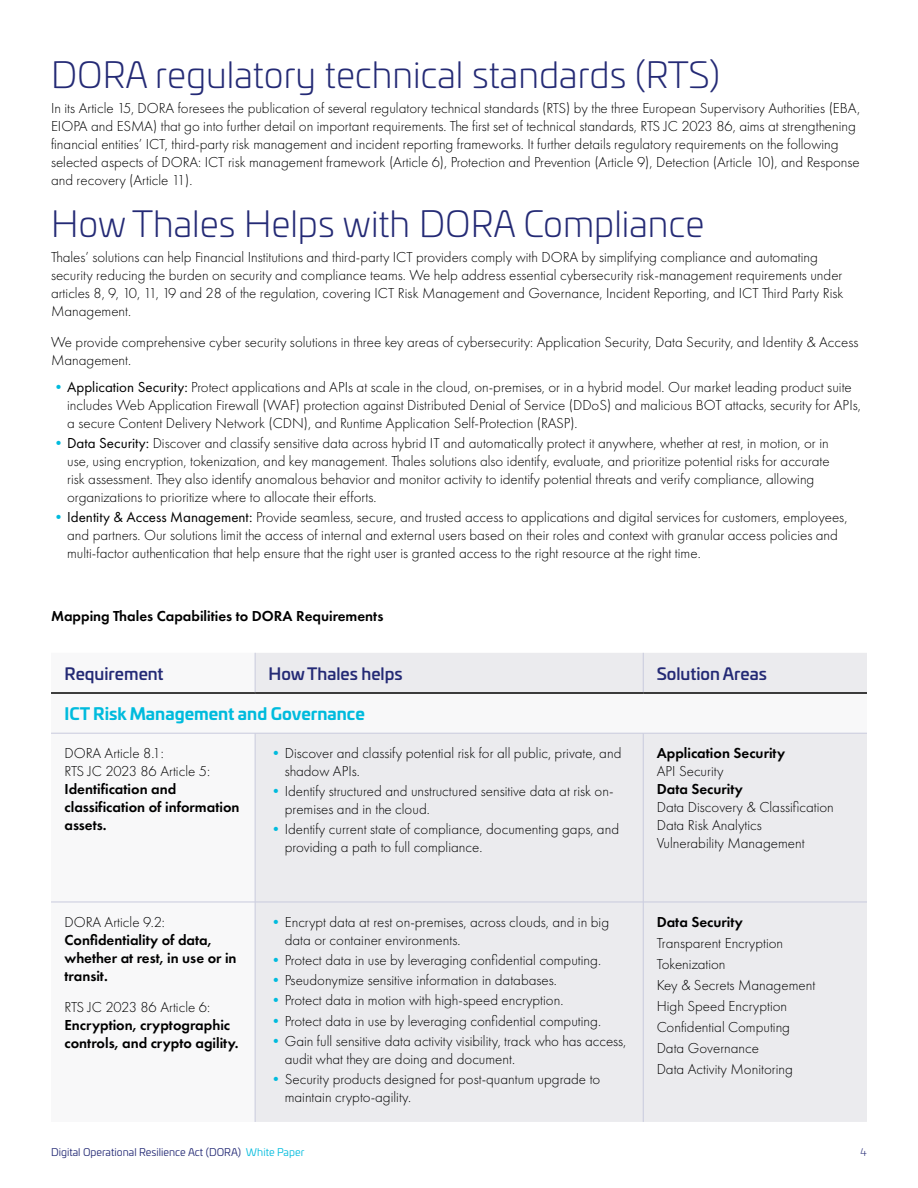
<style>
.page{position:relative;width:918px;height:1188px;background:#fff}
.page>*{position:absolute;margin:0;border:0;box-sizing:border-box;transform-origin:0 0}
.t1{font:300 36px "Univia Pro";color:#242a75}
.t2{font:500 16.5px "Univia Pro";color:#242a75}
.t3{font:700 16.5px "Univia Pro";color:#0bd}
.t4{font:300 15px/18px "Futura PT";color:#000}
.t5{font:600 15px/18px "Futura PT";color:#000}
.t6{font:10.5px "Univia Pro";color:#242a75}
.t7{font:300 10.5px "Univia Pro";color:#242a75}
.s1{font-weight:400;color:#0bd}
.s2{font-weight:400}
.s3{color:#0bd}
</style>
<div class="page">
<svg style="left:255px;top:653px;width:612px;height:469px;background:#ececee"></svg>
<hr style="left:51px;top:692px;width:204px;height:2px;background:#000">
<hr style="left:51px;top:733px;width:204px;height:1px;background:#c8cadd">
<hr style="left:255px;top:733px;width:388px;height:1px;background:#c8cadd">
<hr style="left:643px;top:733px;width:224px;height:1px;background:#c8cadd">
<hr style="left:51px;top:902px;width:204px;height:1px;background:#c8cadd">
<hr style="left:255px;top:902px;width:388px;height:1px;background:#c8cadd">
<hr style="left:643px;top:902px;width:224px;height:1px;background:#c8cadd">
<hr style="left:255px;top:653px;width:1px;height:39px;background:#c8cadd">
<hr style="left:643px;top:653px;width:1px;height:39px;background:#c8cadd">
<hr style="left:255px;top:733px;width:1px;height:169px;background:#c8cadd">
<hr style="left:643px;top:733px;width:1px;height:169px;background:#c8cadd">
<hr style="left:255px;top:902px;width:1px;height:220px;background:#c8cadd">
<hr style="left:643px;top:902px;width:1px;height:220px;background:#c8cadd">
<hr style="left:255px;top:692px;width:388px;height:2px;background:#000">
<hr style="left:643px;top:692px;width:224px;height:2px;background:#000">
<h1 class="t1" style="left:51px;top:50px;width:671px">DORA regulatory technical standards (RTS)</h1>
<p class="t4" style="left:51px;top:99px;width:811px">In its Article 15, DORA foresees the publication of several regulatory technical standards (RTS) by the three European Supervisory Authorities (EBA, EIOPA and ESMA) that go into further detail on important requirements. The first set of technical standards, RTS JC 2023 86, aims at strengthening financial entities’ ICT, third-party risk management and incident reporting frameworks. It further details regulatory requirements on the following selected aspects of DORA: ICT risk management framework (Article 6), Protection and Prevention (Article 9), Detection (Article 10), and Response and recovery (Article 11).</p>
<h1 class="t1" style="left:51px;top:198px;width:655px">How Thales Helps with DORA Compliance</h1>
<p class="t4" style="left:51px;top:248px;width:794px">Thales’ solutions can help Financial Institutions and third-party ICT providers comply with DORA by simplifying compliance and automating security reducing the burden on security and compliance teams. We help address essential cybersecurity risk-management requirements under articles 8, 9, 10, 11, 19 and 28 of the regulation, covering ICT Risk Management and Governance, Incident Reporting, and ICT Third Party Risk Management.</p>
<p class="t4" style="left:51px;top:333px;width:809px">We provide comprehensive cyber security solutions in three key areas of cybersecurity: Application Security, Data Security, and Identity &amp; Access<br>Management.</p>
<p class="t4" style="left:67px;top:378px;width:795px;text-indent:-16px"><span class="s1">•</span><span class="s2">Application Security:</span> Protect applications and APIs at scale in the cloud, on-premises, or in a hybrid model. Our market leading product suite includes Web Application Firewall (WAF) protection against Distributed Denial of Service (DDoS) and malicious BOT attacks, security for APIs, a secure Content Delivery Network (CDN), and Runtime Application Self-Protection (RASP).</p>
<p class="t4" style="left:67px;top:434px;width:764px;text-indent:-16px"><span class="s1">•</span><span class="s2">Data Security:</span> Discover and classify sensitive data across hybrid IT and automatically protect it anywhere, whether at rest, in motion, or in use, using encryption, tokenization, and key management. Thales solutions also identify, evaluate, and prioritize potential risks for accurate risk assessment. They also identify anomalous behavior and monitor activity to identify potential threats and verify compliance, allowing organizations to prioritize where to allocate their efforts.</p>
<p class="t4" style="left:67px;top:508px;width:782px;text-indent:-16px"><span class="s1">•</span><span class="s2">Identity &amp; Access Management:</span> Provide seamless, secure, and trusted access to applications and digital services for customers, employees, and partners. Our solutions limit the access of internal and external users based on their roles and context with granular access policies and multi-factor authentication that help ensure that the right user is granted access to the right resource at the right time.</p>
<p class="t5" style="left:51px;top:607px;width:334px">Mapping Thales Capabilities to DORA Requirements</p>
<p class="t2" style="left:65px;top:661px;width:101px">Requirement</p>
<p class="t2" style="left:269px;top:661px;width:136px">How Thales helps</p>
<p class="t2" style="left:657px;top:661px;width:112px">Solution Areas</p>
<p class="t3" style="left:65px;top:700px;width:302px">ICT Risk Management and Governance</p>
<p class="t4" style="left:65px;top:744px;width:147px">DORA Article 8.1:<br>RTS JC 2023 86 Article 5:</p>
<p class="t5" style="left:65px;top:780px;width:177px">Identification and classification of information assets.</p>
<p class="t4" style="left:285px;top:744px;width:338px;text-indent:-16px"><span class="s1">•</span>Discover and classify potential risk for all public, private, and shadow APIs.</p>
<p class="t4" style="left:285px;top:782px;width:330px;text-indent:-16px"><span class="s1">•</span>Identify structured and unstructured sensitive data at risk on&shy;premises and in the cloud.</p>
<p class="t4" style="left:285px;top:821px;width:336px;text-indent:-16px"><span class="s1">•</span>Identify current state of compliance, documenting gaps, and providing a path to full compliance.</p>
<p class="t5" style="left:657px;top:744px;width:130px">Application Security</p>
<p class="t4" style="left:657px;top:762px;width:68px">API Security</p>
<p class="t5" style="left:657px;top:780px;width:88px">Data Security</p>
<p class="t4" style="left:657px;top:798px;width:179px">Data Discovery &amp; Classification<br>Data Risk Analytics<br>Vulnerability Management</p>
<p class="t4" style="left:65px;top:913px;width:102px">DORA Article 9.2:</p>
<p class="t5" style="left:65px;top:931px;width:174px">Confidentiality of data, whether at rest, in use or in transit.</p>
<p class="t4" style="left:65px;top:999px;width:147px">RTS JC 2023 86 Article 6:</p>
<p class="t5" style="left:65px;top:1016px;width:176px">Encryption, cryptographic controls, and crypto agility.</p>
<p class="t4" style="left:285px;top:913px;width:326px;text-indent:-16px"><span class="s1">•</span>Encrypt data at rest on-premises, across clouds, and in big data or container environments.</p>
<p class="t4" style="left:269px;top:951px;width:334px"><span class="s1">•</span>Protect data in use by leveraging confidential computing.</p>
<p class="t4" style="left:269px;top:971px;width:290px"><span class="s1">•</span>Pseudonymize sensitive information in databases.</p>
<p class="t4" style="left:269px;top:992px;width:296px"><span class="s1">•</span>Protect data in motion with high-speed encryption.</p>
<p class="t4" style="left:269px;top:1012px;width:334px"><span class="s1">•</span>Protect data in use by leveraging confidential computing.</p>
<p class="t4" style="left:285px;top:1032px;width:343px;text-indent:-16px"><span class="s1">•</span>Gain full sensitive data activity visibility, track who has access, audit what they are doing and document.</p>
<p class="t4" style="left:285px;top:1070px;width:317px;text-indent:-16px"><span class="s1">•</span>Security products designed for post-quantum upgrade to maintain crypto-agility.</p>
<p class="t5" style="left:657px;top:913px;width:88px">Data Security</p>
<p class="t4" style="left:657px;top:933px;width:160px;line-height:21px">Transparent Encryption<br>Tokenization<br>Key &amp; Secrets Management<br>High Speed Encryption<br>Confidential Computing<br>Data Governance<br>Data Activity Monitoring</p>
<p class="t6" style="left:51px;top:1145px;width:255px">Digital Operational Resilience Act (DORA) <span class="s3">White Paper</span></p>
<p class="t7" style="left:861px;top:1145px;width:8px">4</p>
</div>
